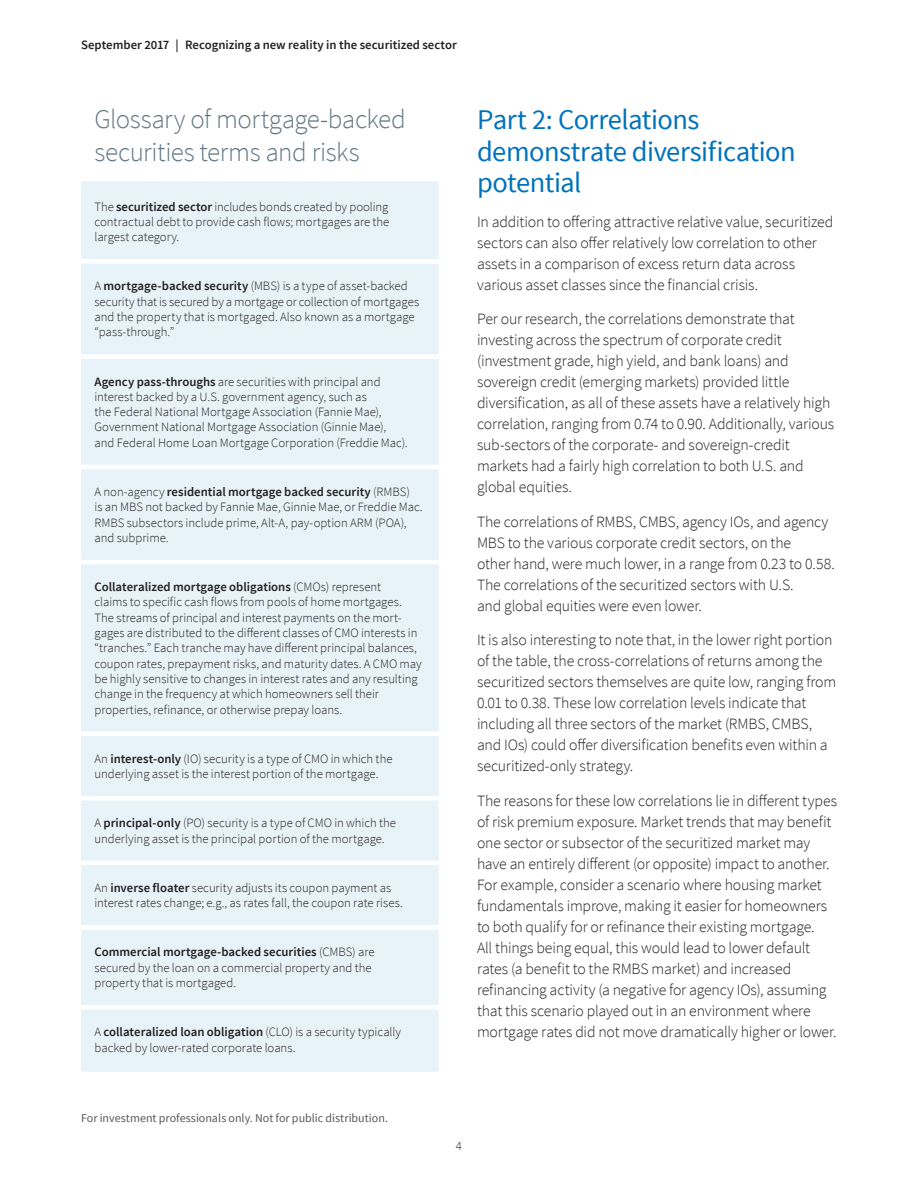
<style>
.page{position:relative;width:918px;height:1188px;background:#fff}
.page>*{position:absolute;margin:0;border:0;box-sizing:border-box;transform-origin:0 0}
.Section_head{font:28.5px/31.5px "Source Sans Pro";letter-spacing:-.02em;color:#0072bc}
.Chart_title{font:300 27px/33px "Source Sans Pro";letter-spacing:-.02em;color:#647882}
.Body{font:300 15.75px/21px "Source Sans Pro";letter-spacing:-.01em;color:#231f20}
.Table_text{font:300 12.75px/15.3px "Source Sans Pro";color:#231f20}
.t1{font:600 12.75px "Source Sans Pro";color:#231f20}
.t2{font:12px "Source Sans Pro";color:#57585a}
.s1{font-weight:600}
</style>
<div class="page">
<div style="left:81px;top:182px;width:358px;height:890px;background:#e7f3f9"></div>
<div style="left:81px;top:259px;width:358px;height:5px;background:#fff"></div>
<div style="left:81px;top:354px;width:358px;height:5px;background:#fff"></div>
<hr style="left:81px;top:465px;width:358px;height:4px;background:#fff">
<hr style="left:81px;top:560px;width:358px;height:4px;background:#fff">
<hr style="left:81px;top:732px;width:358px;height:4px;background:#fff">
<div style="left:81px;top:796px;width:358px;height:5px;background:#fff"></div>
<hr style="left:81px;top:861px;width:358px;height:4px;background:#fff">
<div style="left:81px;top:925px;width:358px;height:5px;background:#fff"></div>
<div style="left:81px;top:1005px;width:358px;height:5px;background:#fff"></div>
<p class="t1" style="left:81px;top:37px;width:377px">September 2017 | Recognizing a new reality in the securitized sector</p>
<p class="Chart_title" style="left:94px;top:103px;width:313px">Glossary of mortgage-backed securities terms and risks</p>
<p class="Table_text" style="left:94px;top:199px;width:296px;text-align:justify">The <span class="s1">securitized sector</span> includes bonds created by pooling contractual debt to provide cash flows; mortgages are the largest category.</p>
<p class="Table_text" style="left:94px;top:279px;width:326px">A <span class="s1">mortgage-backed security</span> (MBS) is a type of asset-backed security that is secured by a mortgage or collection of mortgages and the property that is mortgaged. Also known as a mortgage “pass-through.”</p>
<p class="Table_text" style="left:94px;top:374px;width:315px"><span class="s1">Agency pass-throughs</span> are securities with principal and interest backed by a U.S. government agency, such as<br>the Federal National Mortgage Association (Fannie Mae), Government National Mortgage Association (Ginnie Mae), and Federal Home Loan Mortgage Corporation (Freddie Mac).</p>
<p class="Table_text" style="left:94px;top:484px;width:330px">A non-agency <span class="s1">residential mortgage backed security</span> (RMBS)<br>is an MBS not backed by Fannie Mae, Ginnie Mae, or Freddie Mac.<br>RMBS subsectors include prime, Alt-A, pay-option ARM (POA), and subprime.</p>
<p class="Table_text" style="left:94px;top:579px;width:329px"><span class="s1">Collateralized mortgage obligations</span> (CMOs) represent<br>claims to specific cash flows from pools of home mortgages.<br>The streams of principal and interest payments on the mort&shy;gages are distributed to the different classes of CMO interests in “tranches.” Each tranche may have different principal balances, coupon rates, prepayment risks, and maturity dates. A CMO may be highly sensitive to changes in interest rates and any resulting change in the frequency at which homeowners sell their properties, refinance, or otherwise prepay loans.</p>
<p class="Table_text" style="left:94px;top:751px;width:300px">An <span class="s1">interest-only</span> (IO) security is a type of CMO in which the underlying asset is the interest portion of the mortgage.</p>
<p class="Table_text" style="left:94px;top:816px;width:303px">A <span class="s1">principal-only</span> (PO) security is a type of CMO in which the underlying asset is the principal portion of the mortgage.</p>
<p class="Table_text" style="left:94px;top:880px;width:310px">An <span class="s1">inverse floater</span> security adjusts its coupon payment as interest rates change; e.g., as rates fall, the coupon rate rises.</p>
<p class="Table_text" style="left:94px;top:945px;width:282px"><span class="s1">Commercial mortgage-backed securities</span> (CMBS) are secured by the loan on a commercial property and the property that is mortgaged.</p>
<p class="Table_text" style="left:94px;top:1024px;width:308px">A <span class="s1">collateralized loan obligation</span> (CLO) is a security typically backed by lower-rated corporate loans.</p>
<p class="Section_head" style="left:477px;top:105px;width:320px">Part 2: Correlations demonstrate diversification potential</p>
<p class="Body" style="left:477px;top:211px;width:358px">In addition to offering attractive relative value, securitized sectors can also offer relatively low correlation to other assets in a comparison of excess return data across various asset classes since the financial crisis.</p>
<p class="Body" style="left:477px;top:309px;width:359px">Per our research, the correlations demonstrate that investing across the spectrum of corporate credit (investment grade, high yield, and bank loans) and sovereign credit (emerging markets) provided little diversification, as all of these assets have a relatively high correlation, ranging from 0.74 to 0.90. Additionally, various sub-sectors of the corporate- and sovereign-credit markets had a fairly high correlation to both U.S. and global equities.</p>
<p class="Body" style="left:477px;top:511px;width:359px">The correlations of RMBS, CMBS, agency IOs, and agency MBS to the various corporate credit sectors, on the<br>other hand, were much lower, in a range from 0.23 to 0.58.<br>The correlations of the securitized sectors with U.S.<br>and global equities were even lower.</p>
<p class="Body" style="left:477px;top:630px;width:361px">It is also interesting to note that, in the lower right portion of the table, the cross-correlations of returns among the securitized sectors themselves are quite low, ranging from 0.01 to 0.38. These low correlation levels indicate that including all three sectors of the market (RMBS, CMBS, and IOs) could offer diversification benefits even within a securitized-only strategy.</p>
<p class="Body" style="left:477px;top:790px;width:362px">The reasons for these low correlations lie in different types of risk premium exposure. Market trends that may benefit one sector or subsector of the securitized market may have an entirely different (or opposite) impact to another.<br>For example, consider a scenario where housing market fundamentals improve, making it easier for homeowners to both qualify for or refinance their existing mortgage.<br>All things being equal, this would lead to lower default rates (a benefit to the RMBS market) and increased refinancing activity (a negative for agency IOs), assuming that this scenario played out in an environment where mortgage rates did not move dramatically higher or lower.</p>
<p class="t2" style="left:81px;top:1111px;width:309px">For investment professionals only. Not for public distribution.</p>
<p class="Table_text" style="left:456px;top:1138px;width:8px">4</p>
</div>
